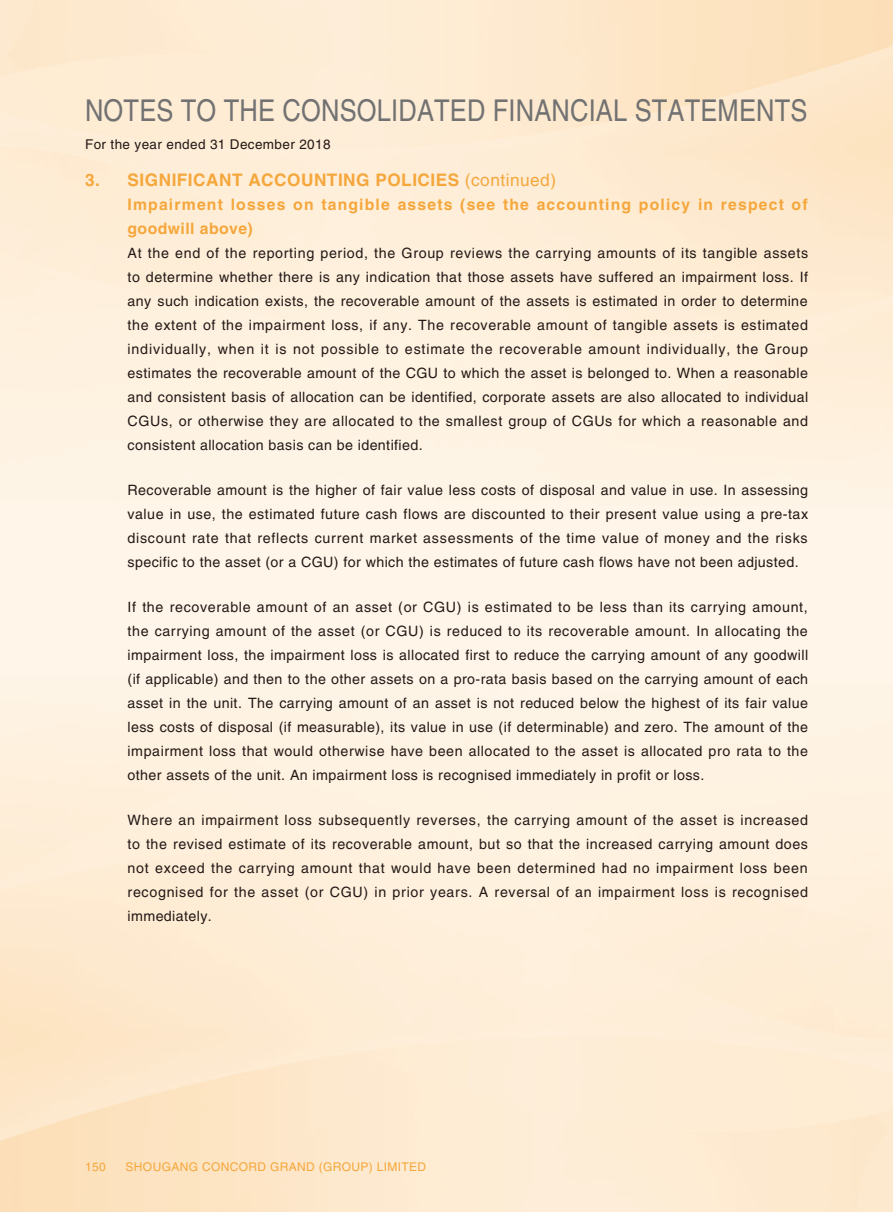
<style>
.page{position:relative;width:893px;height:1212px;background:#fff}
.page>*{position:absolute;margin:0;border:0;box-sizing:border-box;transform-origin:0 0}
.t1{font:30px "Helvetica LT Std";letter-spacing:.005em;color:#727272;scale:.85 1}
._01_Heading_1{font:700 17.25px "Helvetica LT Std";letter-spacing:.03em;color:#f5a73c}
._02_Heading_2{font:700 15.75px/24px "Helvetica LT Std";letter-spacing:.075em;color:#f5a73c}
._00_Body_text{font:14.25px/24px "Helvetica LT Std";letter-spacing:.03em;color:#231916;text-align:justify}
.t2{font:13.5px "Helvetica LT Std";letter-spacing:.03em;color:#231916}
.t3{font:12px "Helvetica LT Std";letter-spacing:.03em;color:#f5a73c}
.s1{font-weight:400}
</style>
<div class="page">
<hr style="left:892px;top:0;width:1px;height:1212px;background:#fff8ee">
<h1 class="t1" style="left:85px;top:93px;width:851px">NOTES TO THE CONSOLIDATED FINANCIAL STATEMENTS</h1>
<p class="t2" style="left:85px;top:137px;width:247px">For the year ended 31 December 2018</p>
<p class="_01_Heading_1" style="left:85px;top:169px;width:472px">3. SIGNIFICANT ACCOUNTING POLICIES <span class="s1">(continued)</span></p>
<p class="_02_Heading_2" style="left:128px;top:192px;width:682px">Impairment losses on tangible assets (see the accounting policy in respect of goodwill above)</p>
<p class="_00_Body_text" style="left:128px;top:240px;width:682px">At the end of the reporting period, the Group reviews the carrying amounts of its tangible assets to determine whether there is any indication that those assets have suffered an impairment loss. If any such indication exists, the recoverable amount of the assets is estimated in order to determine the extent of the impairment loss, if any. The recoverable amount of tangible assets is estimated individually, when it is not possible to estimate the recoverable amount individually, the Group estimates the recoverable amount of the CGU to which the asset is belonged to. When a reasonable and consistent basis of allocation can be identified, corporate assets are also allocated to individual CGUs, or otherwise they are allocated to the smallest group of CGUs for which a reasonable and consistent allocation basis can be identified.</p>
<p class="_00_Body_text" style="left:128px;top:478px;width:682px">Recoverable amount is the higher of fair value less costs of disposal and value in use. In assessing value in use, the estimated future cash flows are discounted to their present value using a pre‑tax discount rate that reflects current market assessments of the time value of money and the risks specific to the asset (or a CGU) for which the estimates of future cash flows have not been adjusted.</p>
<p class="_00_Body_text" style="left:128px;top:595px;width:682px">If the recoverable amount of an asset (or CGU) is estimated to be less than its carrying amount, the carrying amount of the asset (or CGU) is reduced to its recoverable amount. In allocating the impairment loss, the impairment loss is allocated first to reduce the carrying amount of any goodwill (if applicable) and then to the other assets on a pro‑rata basis based on the carrying amount of each asset in the unit. The carrying amount of an asset is not reduced below the highest of its fair value less costs of disposal (if measurable), its value in use (if determinable) and zero. The amount of the impairment loss that would otherwise have been allocated to the asset is allocated pro rata to the other assets of the unit. An impairment loss is recognised immediately in profit or loss.</p>
<p class="_00_Body_text" style="left:128px;top:808px;width:682px">Where an impairment loss subsequently reverses, the carrying amount of the asset is increased to the revised estimate of its recoverable amount, but so that the increased carrying amount does not exceed the carrying amount that would have been determined had no impairment loss been recognised for the asset (or CGU) in prior years. A reversal of an impairment loss is recognised immediately.</p>
<p class="t3" style="left:85px;top:1159px;width:22px">150</p>
<p class="t3" style="left:126px;top:1160px;width:302px">SHOUGANG CONCORD GRAND (GROUP) LIMITED</p>
</div>
